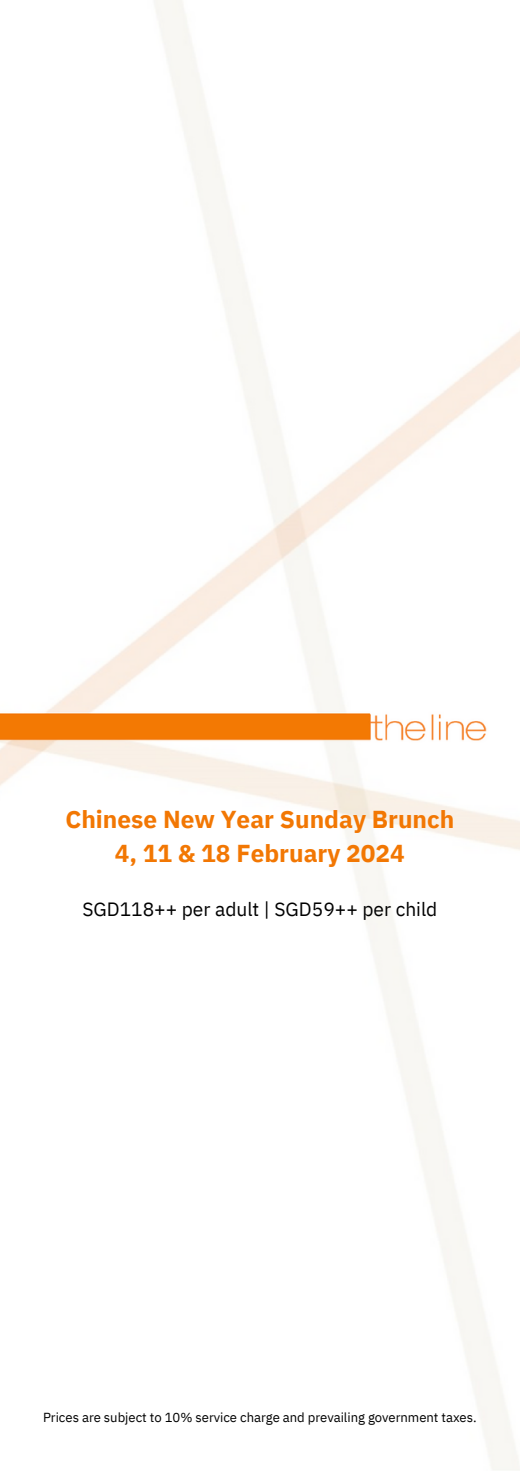
<style>
.page{position:relative;width:520px;height:1474px;background:#fff}
.page>*{position:absolute;margin:0;border:0;box-sizing:border-box;transform-origin:0 0}
.t1{font:700 24.5px "IBM Plex Sans";color:#f27703}
.t2{font:19.25px "IBM Plex Sans";color:#000}
.t3{font:13.12px "IBM Plex Sans";letter-spacing:-.005em;color:#000}
</style>
<div class="page">
<img style="left:0;top:0;width:520px;height:1470px">
<p class="t1" style="left:65px;top:803px;width:390px">Chinese New Year Sunday Brunch</p>
<p class="t1" style="left:115px;top:837px;width:292px">4, 11 &amp; 18 February 2024</p>
<p class="t2" style="left:82px;top:896px;width:357px">SGD118++ per adult | SGD59++ per child</p>
<p class="t3" style="left:43px;top:1408px;width:435px">Prices are subject to 10% service charge and prevailing government taxes.</p>
</div>
